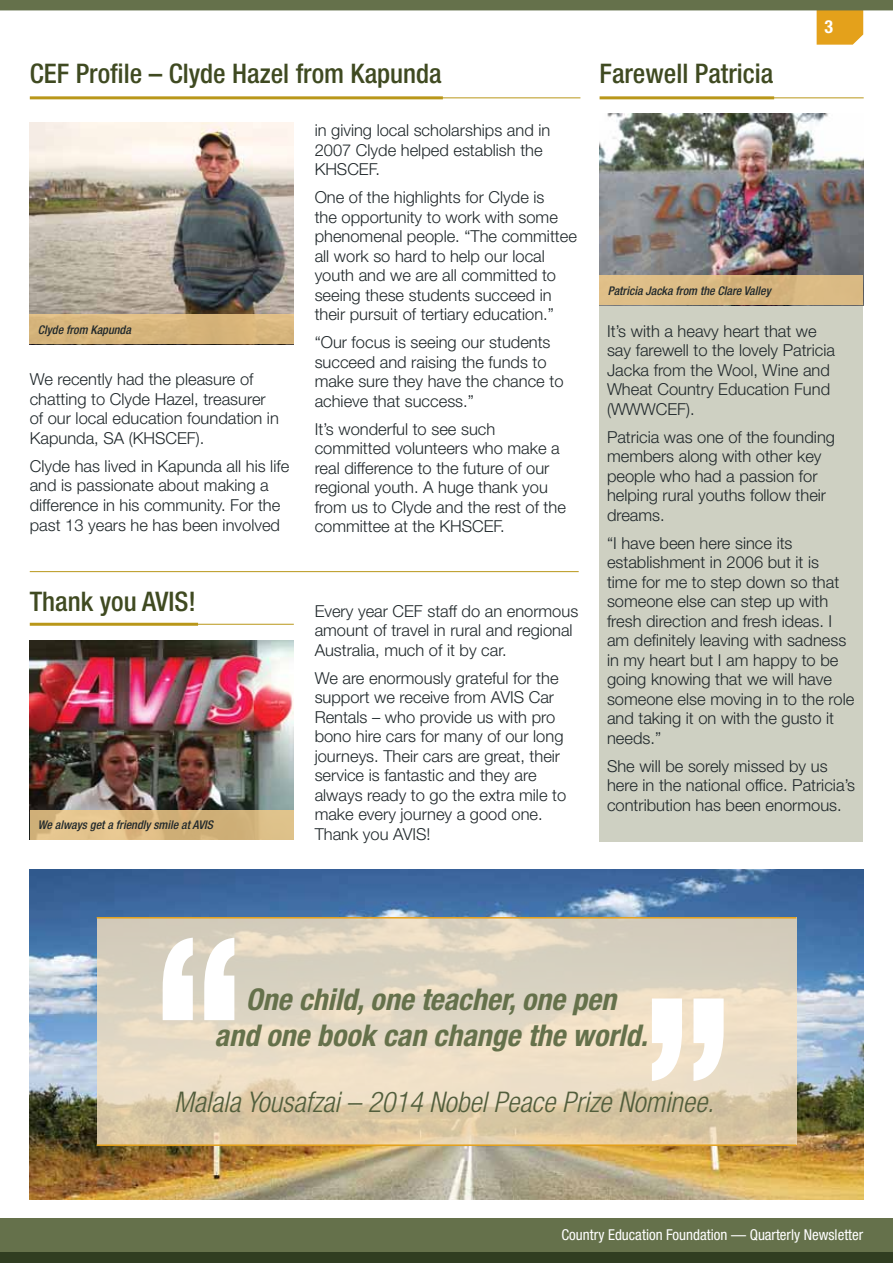
<style>
.page{position:relative;width:893px;height:1263px;background:#fff}
.page>*{position:absolute;margin:0;border:0;box-sizing:border-box;transform-origin:0 0}
.t1{font:italic 700 condensed 30px/36px "Helvetica Neue LT Std";color:#65714b;text-align:center}
.t2{font:italic 300 condensed 28.5px "Helvetica Neue LT Std";color:#525e3c}
.t3{font:500 condensed 27px "Helvetica Neue LT Std";color:#3f4a21}
.t4{font:700 condensed 18px "Helvetica Neue LT Std";color:#fff}
.t5{font:300 16.5px/19.5px "Helvetica Neue LT Std";color:#20282b}
.t6{font:condensed 15px "Helvetica Neue LT Std";color:#fff}
.t7{font:italic 500 condensed 12px "Helvetica Neue LT Std";color:#20282b}
</style>
<div class="page">
<div style="left:0;top:1218px;width:893px;height:45px;background:#65714b"></div>
<div style="left:0;top:1252px;width:893px;height:11px;background:#303d21"></div>
<svg style="left:0;top:0;width:893px;height:45px"></svg>
<img style="left:30px;top:870px;width:833px;height:329px">
<div style="left:600px;top:305px;width:263px;height:537px;background:#ced0c2"></div>
<img style="left:30px;top:640px;width:263px;height:170px">
<hr style="left:30px;top:571px;width:549px;height:1px;background:#b9971a">
<hr style="left:35px;top:97px;width:545px;height:1px;background:#b9971a">
<hr style="left:30px;top:96px;width:413px;height:3px;background:#b9971a">
<hr style="left:31px;top:624px;width:263px;height:1px;background:#b9971a">
<svg style="left:97px;top:918px;width:699px;height:226px;background:#e1d4bb"></svg>
<hr style="left:97px;top:917px;width:699px;height:1px;background:#e4a11b">
<hr style="left:97px;top:1144px;width:699px;height:2px;background:#e4a11b">
<hr style="left:30px;top:623px;width:168px;height:3px;background:#b9971a">
<svg style="left:163px;top:938px;width:71px;height:82px"></svg>
<svg style="left:652px;top:998px;width:72px;height:83px"></svg>
<hr style="left:610px;top:97px;width:254px;height:1px;background:#b9971a">
<hr style="left:600px;top:96px;width:174px;height:3px;background:#b9971a">
<img style="left:600px;top:114px;width:263px;height:161px">
<img style="left:30px;top:122px;width:264px;height:192px">
<svg style="left:30px;top:810px;width:263px;height:30px;background:#d9b981"></svg>
<div style="left:30px;top:314px;width:264px;height:30px;background:#d7b57b"></div>
<div style="left:600px;top:275px;width:263px;height:30px;background:#dbbb84"></div>
<h3 class="t3" style="left:30px;top:57px;width:413px">CEF Profile – Clyde Hazel from Kapunda</h3>
<p class="t7" style="left:38px;top:322px;width:95px">Clyde from Kapunda</p>
<p class="t5" style="left:30px;top:369px;width:251px">We recently had the pleasure of chatting to Clyde Hazel, treasurer of our local education foundation in<br>Kapunda, SA (KHSCEF).</p>
<p class="t5" style="left:30px;top:456px;width:261px">Clyde has lived in Kapunda all his life and is passionate about making a difference in his community. For the past 13 years he has been involved</p>
<h3 class="t3" style="left:30px;top:585px;width:168px">Thank you AVIS!</h3>
<p class="t7" style="left:38px;top:818px;width:177px">We always get a friendly smile at AVIS</p>
<p class="t5" style="left:315px;top:120px;width:237px">in giving local scholarships and in<br>2007 Clyde helped establish the<br>KHSCEF.</p>
<p class="t5" style="left:315px;top:187px;width:264px">One of the highlights for Clyde is<br>the opportunity to work with some phenomenal people. “The committee all work so hard to help our local youth and we are all committed to seeing these students succeed in their pursuit of tertiary education.”</p>
<p class="t5" style="left:315px;top:332px;width:250px">“Our focus is seeing our students succeed and raising the funds to make sure they have the chance to achieve that success.”</p>
<p class="t5" style="left:315px;top:419px;width:253px">It’s wonderful to see such committed volunteers who make a real difference to the future of our regional youth. A huge thank you from us to Clyde and the rest of the committee at the KHSCEF.</p>
<p class="t5" style="left:315px;top:601px;width:265px">Every year CEF staff do an enormous amount of travel in rural and regional<br>Australia, much of it by car.</p>
<p class="t5" style="left:315px;top:668px;width:253px">We are enormously grateful for the support we receive from AVIS Car<br>Rentals – who provide us with pro bono hire cars for many of our long journeys. Their cars are great, their service is fantastic and they are always ready to go the extra mile to make every journey a good one.<br>Thank you AVIS!</p>
<h3 class="t3" style="left:600px;top:57px;width:175px">Farewell Patricia</h3>
<p class="t4" style="left:824px;top:16px;width:10px">3</p>
<p class="t7" style="left:608px;top:283px;width:165px">Patricia Jacka from the Clare Valley</p>
<p class="t5" style="left:607px;top:321px;width:230px">It’s with a heavy heart that we say farewell to the lovely Patricia<br>Jacka from the Wool, Wine and<br>Wheat Country Education Fund (WWWCEF).</p>
<p class="t5" style="left:607px;top:427px;width:230px">Patricia was one of the founding members along with other key people who had a passion for helping rural youths follow their dreams.</p>
<p class="t5" style="left:607px;top:533px;width:249px">“I have been here since its establishment in 2006 but it is<br>time for me to step down so that someone else can step up with fresh direction and fresh ideas. I am definitely leaving with sadness in my heart but I am happy to be going knowing that we will have someone else moving in to the role and taking it on with the gusto it needs.”</p>
<p class="t5" style="left:607px;top:756px;width:250px">She will be sorely missed by us here in the national office. Patricia’s contribution has been enormous.</p>
<h1 class="t1" style="left:215px;top:982px;width:434px">One child, one teacher, one pen<br>and one book can change the world.</h1>
<h2 class="t2" style="left:174px;top:1086px;width:541px">Malala Yousafzai – 2014 Nobel Peace Prize Nominee.</h2>
<p class="t6" style="left:561px;top:1226px;width:303px">Country Education Foundation — Quarterly Newsletter</p>
</div>
